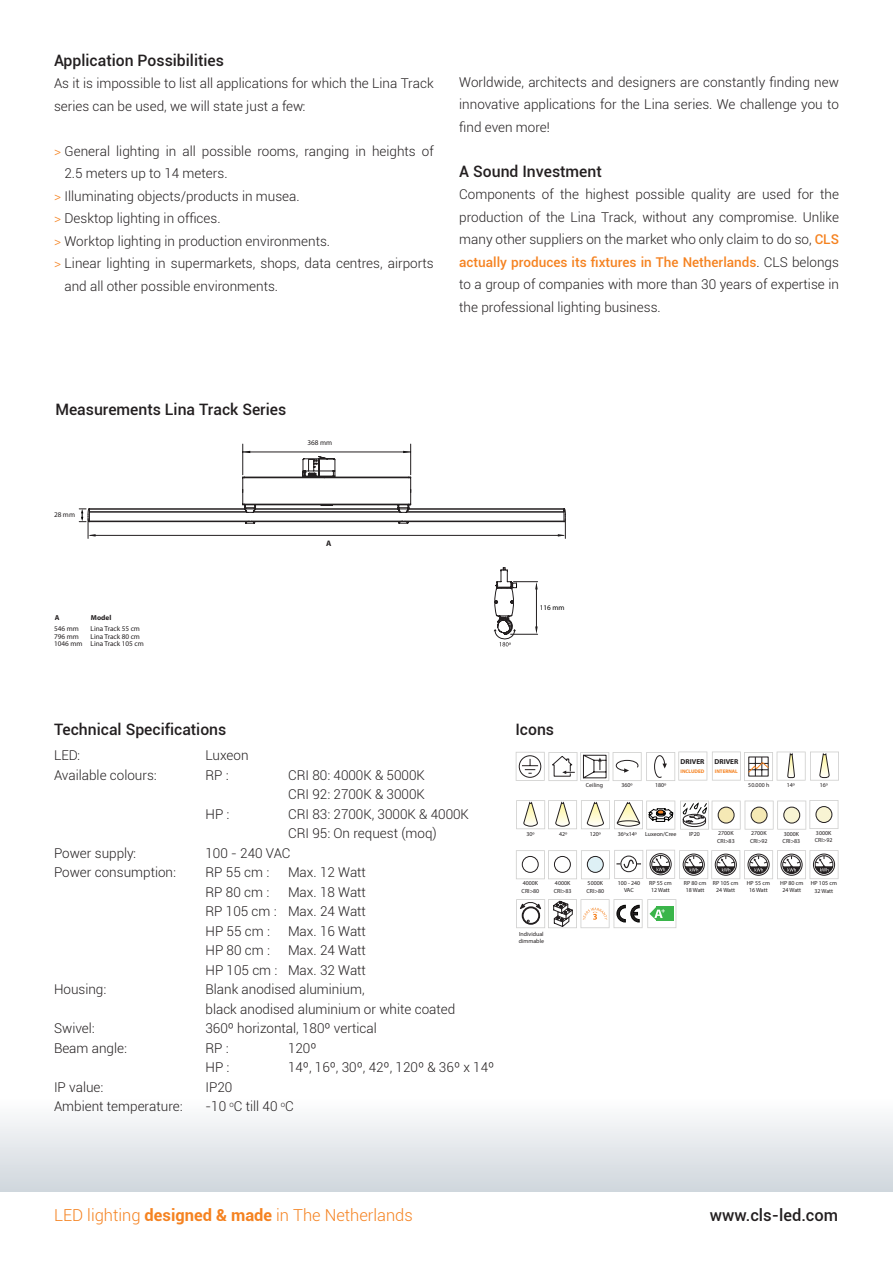
<style>
.page{position:relative;width:893px;height:1263px;background:#fff}
.page>*{position:absolute;margin:0;border:0;box-sizing:border-box;transform-origin:0 0}
.t1{font:300 16.5px "Roboto";color:#f58220}
.t2{font:500 16.5px "Roboto";color:#231f20}
.t3{font:500 15.75px "Roboto";color:#231f20}
.t4{font:300 13.5px/22.5px "Roboto";color:#231f20}
.t5{font:700 7.95px "Myriad Pro";color:#231f20}
.t6{font:7.2px/7.4px "Myriad Pro";color:#231f20}
.t7{font:700 7.2px "Myriad Pro";color:#231f20}
.t8{font:7.2px "Myriad Pro";color:#000001}
.t9{font:6px/7.1px "Myriad Pro";color:#231f20}
.t10{font:700 5.1px "Myriad Pro";color:#f58220}
.s1{color:#f58220}
.s2{font-weight:500;color:#f58220}
.s3{font-weight:700}
</style>
<div class="page">
<div style="left:0;top:1098px;width:893px;height:94px;background:linear-gradient(to bottom,#fefefe,#cfd6dc)"></div>
<svg style="left:79px;top:451px;width:487px;height:87px"></svg>
<hr style="left:242px;top:444px;width:1px;height:31px;background:#231f20">
<hr style="left:410px;top:444px;width:1px;height:31px;background:#231f20">
<hr style="left:243px;top:452px;width:168px;height:1px;background:#231f20">
<svg style="left:494px;top:567px;width:44px;height:79px"></svg>
<svg style="left:516px;top:850px;width:322px;height:29px"></svg>
<svg style="left:516px;top:751px;width:323px;height:30px"></svg>
<svg style="left:516px;top:899px;width:160px;height:29px"></svg>
<svg style="left:516px;top:800px;width:322px;height:29px"></svg>
<p class="t3" style="left:54px;top:49px;width:171px">Application Possibilities</p>
<p class="t4" style="left:54px;top:72px;width:381px">As it is impossible to list all applications for which the Lina Track series can be used, we will state just a few:</p>
<p class="t4" style="left:65px;top:139px;width:371px;text-indent:-11px"><span class="s1">&gt;</span> General lighting in all possible rooms, ranging in heights of<br>2.5 meters up to 14 meters.</p>
<p class="t4" style="left:54px;top:184px;width:247px"><span class="s1">&gt;</span> Illuminating objects/products in musea.</p>
<p class="t4" style="left:54px;top:207px;width:168px"><span class="s1">&gt;</span> Desktop lighting in offices.</p>
<p class="t4" style="left:54px;top:229px;width:278px"><span class="s1">&gt;</span> Worktop lighting in production environments.</p>
<p class="t4" style="left:65px;top:252px;width:371px;text-indent:-11px"><span class="s1">&gt;</span> Linear lighting in supermarkets, shops, data centres, airports and all other possible environments.</p>
<p class="t4" style="left:459px;top:70px;width:381px;text-align:justify">Worldwide, architects and designers are constantly finding new innovative applications for the Lina series. We challenge you to find even more!</p>
<p class="t3" style="left:459px;top:160px;width:144px">A Sound Investment</p>
<p class="t4" style="left:459px;top:183px;width:381px;text-align:justify">Components of the highest possible quality are used for the production of the Lina Track, without any compromise. Unlike many other suppliers on the market who only claim to do so, <span class="s2">CLS actually produces its fixtures in The Netherlands</span>. CLS belongs to a group of companies with more than 30 years of expertise in the professional lighting business.</p>
<p class="t3" style="left:55px;top:398px;width:232px">Measurements Lina Track Series</p>
<p class="t6" style="left:308px;top:439px;width:26px">368 mm</p>
<p class="t6" style="left:54px;top:511px;width:23px">28 mm</p>
<p class="t5" style="left:326px;top:538px;width:7px">A</p>
<p class="t7" style="left:55px;top:613px;width:6px">A</p>
<p class="t7" style="left:91px;top:612px;width:22px">Model</p>
<p class="t6" style="left:54px;top:625px;width:26px">546 mm</p>
<p class="t6" style="left:91px;top:625px;width:51px">Lina Track 55 cm</p>
<p class="t6" style="left:54px;top:632px;width:26px">796 mm</p>
<p class="t6" style="left:54px;top:632px;width:91px;text-indent:37px">Lina Track 80 cm<br>1046 mm Lina Track 105 cm</p>
<p class="t8" style="left:540px;top:603px;width:26px">116 mm</p>
<p class="t3" style="left:54px;top:718px;width:174px">Technical Specifications</p>
<p class="t3" style="left:515px;top:718px;width:40px">Icons</p>
<p class="t4" style="left:54px;top:743px;width:28px">LED:</p>
<p class="t4" style="left:205px;top:743px;width:45px">Luxeon</p>
<p class="t4" style="left:54px;top:763px;width:104px">Available colours:</p>
<p class="t4" style="left:205px;top:763px;width:25px">RP :</p>
<p class="t4" style="left:288px;top:763px;width:138px">CRI 80: 4000K &amp; 5000K</p>
<p class="t4" style="left:288px;top:782px;width:138px">CRI 92: 2700K &amp; 3000K</p>
<p class="t4" style="left:206px;top:802px;width:25px">HP :</p>
<p class="t4" style="left:288px;top:802px;width:182px">CRI 83: 2700K, 3000K &amp; 4000K</p>
<p class="t4" style="left:288px;top:821px;width:150px">CRI 95: On request (moq)</p>
<p class="t4" style="left:54px;top:841px;width:84px">Power supply:</p>
<p class="t4" style="left:205px;top:841px;width:87px">100 - 240 VAC</p>
<p class="t4" style="left:54px;top:860px;width:123px">Power consumption:</p>
<p class="t4" style="left:206px;top:860px;width:65px">RP 55 cm :</p>
<p class="t4" style="left:288px;top:860px;width:79px">Max. 12 Watt</p>
<p class="t4" style="left:205px;top:880px;width:65px">RP 80 cm :</p>
<p class="t4" style="left:288px;top:880px;width:79px">Max. 18 Watt</p>
<p class="t4" style="left:205px;top:899px;width:162px">RP 105 cm : Max. 24 Watt</p>
<p class="t4" style="left:205px;top:919px;width:66px">HP 55 cm :</p>
<p class="t4" style="left:288px;top:919px;width:79px">Max. 16 Watt</p>
<p class="t4" style="left:205px;top:938px;width:66px">HP 80 cm :</p>
<p class="t4" style="left:288px;top:938px;width:79px">Max. 24 Watt</p>
<p class="t4" style="left:205px;top:958px;width:162px">HP 105 cm : Max. 32 Watt</p>
<p class="t4" style="left:54px;top:977px;width:54px">Housing:</p>
<p class="t4" style="left:205px;top:977px;width:161px">Blank anodised aluminium,</p>
<p class="t4" style="left:205px;top:997px;width:251px">black anodised aluminium or white coated</p>
<p class="t4" style="left:54px;top:1016px;width:42px">Swivel:</p>
<p class="t4" style="left:205px;top:1016px;width:173px">360º horizontal, 180º vertical</p>
<p class="t4" style="left:54px;top:1036px;width:74px">Beam angle:</p>
<p class="t4" style="left:205px;top:1036px;width:25px">RP :</p>
<p class="t4" style="left:288px;top:1036px;width:30px">120º</p>
<p class="t4" style="left:205px;top:1055px;width:25px">HP :</p>
<p class="t4" style="left:288px;top:1055px;width:208px">14º, 16º, 30º, 42º, 120º &amp; 36º x 14º</p>
<p class="t4" style="left:54px;top:1075px;width:51px">IP value:</p>
<p class="t4" style="left:205px;top:1075px;width:28px">IP20</p>
<p class="t4" style="left:54px;top:1094px;width:130px">Ambient temperature:</p>
<p class="t4" style="left:205px;top:1094px;width:90px">-10 <sup>o</sup>C till 40 <sup>o</sup>C</p>
<p class="t9" style="left:527px;top:830px;width:10px">30º</p>
<p class="t9" style="left:559px;top:830px;width:10px">42º</p>
<p class="t7" style="left:680px;top:757px;width:25px">DRIVER</p>
<p class="t10" style="left:681px;top:768px;width:25px">INCLUDED</p>
<p class="t7" style="left:714px;top:757px;width:25px">DRIVER</p>
<p class="t10" style="left:715px;top:768px;width:25px">INTERNAL</p>
<p class="t9" style="left:586px;top:782px;width:19px">Ceiling</p>
<p class="t9" style="left:655px;top:782px;width:13px">180º</p>
<p class="t9" style="left:748px;top:782px;width:22px">50.000 h</p>
<p class="t9" style="left:621px;top:782px;width:13px">360º</p>
<p class="t9" style="left:787px;top:782px;width:10px">14º</p>
<p class="t9" style="left:820px;top:782px;width:10px">16º</p>
<p class="t9" style="left:590px;top:830px;width:13px">120º</p>
<p class="t9" style="left:645px;top:830px;width:33px">Luxeon/Cree</p>
<p class="t9" style="left:689px;top:830px;width:12px">IP20</p>
<p class="t9" style="left:618px;top:830px;width:21px">36ºx14º</p>
<p class="t9" style="left:717px;top:830px;width:19px">2700K<br>CRI&gt;83</p>
<p class="t9" style="left:750px;top:830px;width:19px">2700K<br>CRI&gt;92</p>
<p class="t9" style="left:783px;top:830px;width:19px">3000K<br>CRI&gt;83</p>
<p class="t9" style="left:815px;top:829px;width:19px">3000K<br>CRI&gt;92</p>
<p class="t9" style="left:522px;top:880px;width:19px">4000K<br>CRI&gt;80</p>
<p class="t9" style="left:519px;top:930px;width:27px">Individual dimmable</p>
<p class="t9" style="left:554px;top:880px;width:19px">4000K<br>CRI&gt;83</p>
<p class="t9" style="left:586px;top:880px;width:19px">5000K<br>CRI&gt;80</p>
<p class="t9" style="left:649px;top:879px;width:24px;text-align:center">RP 55 cm<br>12 Watt</p>
<p class="t9" style="left:618px;top:879px;width:24px;text-align:center">100 - 240<br>VAC</p>
<p class="t9" style="left:713px;top:880px;width:27px;text-align:center">RP 105 cm<br>24 Watt</p>
<p class="t9" style="left:780px;top:880px;width:25px;text-align:center">HP 80 cm<br>24 Watt</p>
<p class="t9" style="left:684px;top:879px;width:24px;text-align:center">RP 80 cm<br>18 Watt</p>
<p class="t9" style="left:747px;top:880px;width:25px;text-align:center">HP 55 cm<br>16 Watt</p>
<p class="t9" style="left:811px;top:880px;width:28px;text-align:center">HP 105 cm<br>32 Watt</p>
<p class="t1" style="left:54px;top:1204px;width:360px">LED lighting <span class="s3">designed &amp; made</span> in The Netherlands</p>
<p class="t2" style="left:710px;top:1204px;width:130px">www.cls-led.com</p>
</div>
